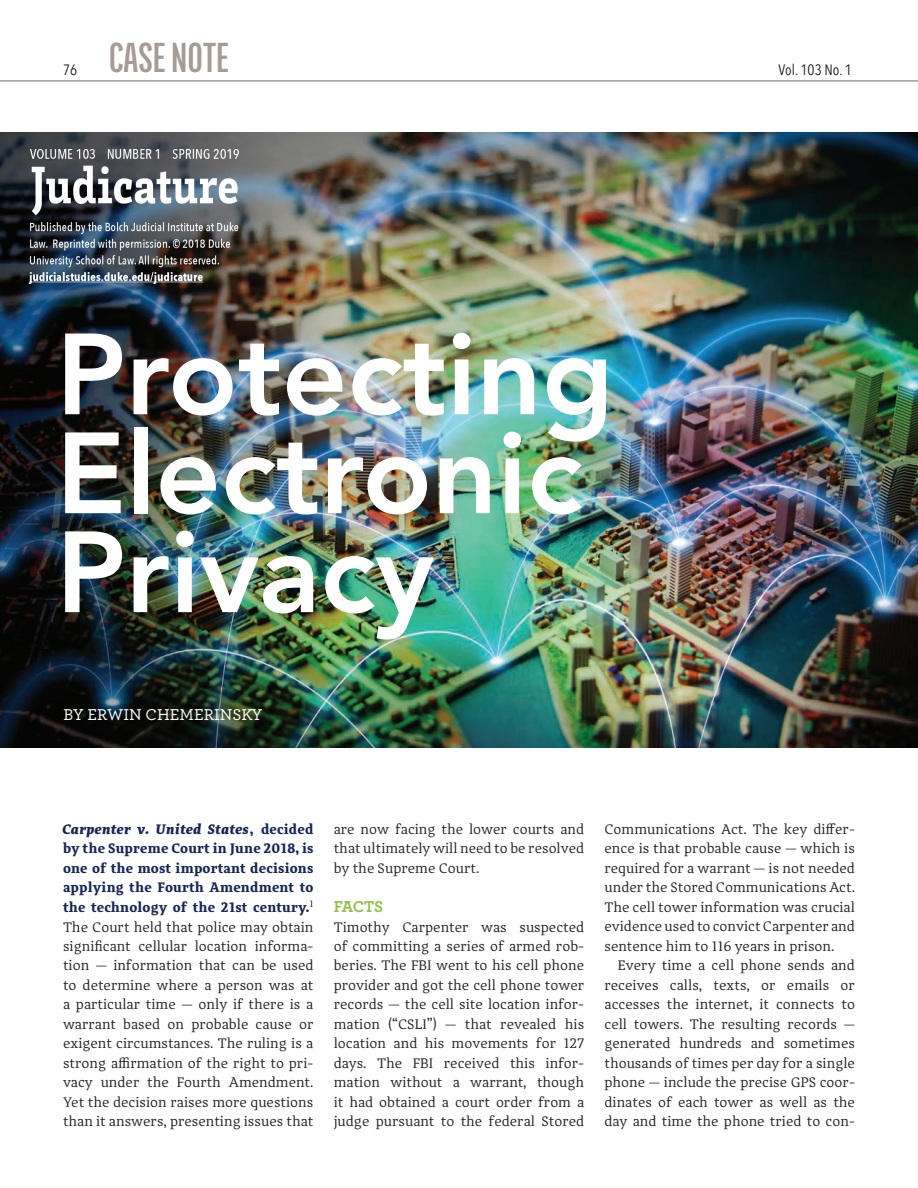
<style>
.page{position:relative;width:918px;height:1188px;background:#fff}
.page>*{position:absolute;margin:0;border:0;box-sizing:border-box;transform-origin:0 0}
.t1{font:800 114px/99px "Avenir";color:#fff}
.t2{font:700 45.6px "Titular";color:#a69c95}
.Feature_Byline{font:500 16.5px "Archer";color:#fff}
.Sub_Head_Archer{font:700 16.5px "Archer";letter-spacing:-.02em;color:#8fc145}
.t3{font:15px "Avenir Next Condensed";color:#231f20}
.Feature_Text_P1{font:14.25px/19.5px "Adagio Serif";color:#231f20;text-align:justify}
.Feature_Text_P2{font:14.25px/19.5px "Adagio Serif";color:#231f20;text-align:justify}
.s1{font-weight:900;font-style:italic;color:#182757}
.s2{font-weight:700;color:#182757}
</style>
<div class="page">
<img style="left:0;top:132px;width:918px;height:615px">
<hr style="left:0;top:80px;width:918px;height:2px;background:#a69c95">
<img style="left:2px;top:132px;width:267px;height:172px">
<p class="t2" style="left:109px;top:34px;width:122px">CASE NOTE</p>
<p class="t3" style="left:63px;top:57px;width:16px">76</p>
<p class="t3" style="left:779px;top:57px;width:75px">Vol. 103 No. 1</p>
<p class="t1" style="left:56px;top:325px;width:559px">Protecting<br>Electronic</p>
<p class="t1" style="left:56px;top:523px;width:380px">Privacy</p>
<p class="Feature_Byline" style="left:64px;top:703px;width:200px">BY ERWIN CHEMERINSKY</p>
<p class="Feature_Text_P1" style="left:63px;top:820px;width:252px"><span class="s1">Carpenter v. United States</span><span class="s2">, decided by the Supreme Court in June 2018, is one of the most important decisions applying the Fourth Amendment to the technology of the 21st century.</span><sup>1<br></sup>The Court held that police may obtain significant cellular location informa&shy;tion — information that can be used to determine where a person was at a particular time — only if there is a warrant based on probable cause or exigent circumstances. The ruling is a strong affirmation of the right to pri&shy;vacy under the Fourth Amendment.<br>Yet the decision raises more questions than it answers, presenting issues that</p>
<p class="Feature_Text_P1" style="left:334px;top:820px;width:252px">are now facing the lower courts and that ultimately will need to be resolved by the Supreme Court.</p>
<p class="Sub_Head_Archer" style="left:334px;top:893px;width:51px">FACTS</p>
<p class="Feature_Text_P1" style="left:334px;top:917px;width:252px">Timothy Carpenter was suspected of committing a series of armed rob&shy;beries. The FBI went to his cell phone provider and got the cell phone tower records — the cell site location infor&shy;mation (“CSLI”) — that revealed his location and his movements for 127 days. The FBI received this infor&shy;mation without a warrant, though it had obtained a court order from a judge pursuant to the federal Stored</p>
<p class="Feature_Text_P1" style="left:604px;top:820px;width:252px">Communications Act. The key differ&shy;ence is that probable cause — which is required for a warrant — is not needed under the Stored Communications Act.<br>The cell tower information was crucial evidence used to convict Carpenter and sentence him to 116 years in prison.</p>
<p class="Feature_Text_P2" style="left:604px;top:956px;width:252px;text-indent:13px">Every time a cell phone sends and receives calls, texts, or emails or accesses the internet, it connects to cell towers. The resulting records — generated hundreds and sometimes thousands of times per day for a single phone — include the precise GPS coor&shy;dinates of each tower as well as the day and time the phone tried to con-</p>
</div>
